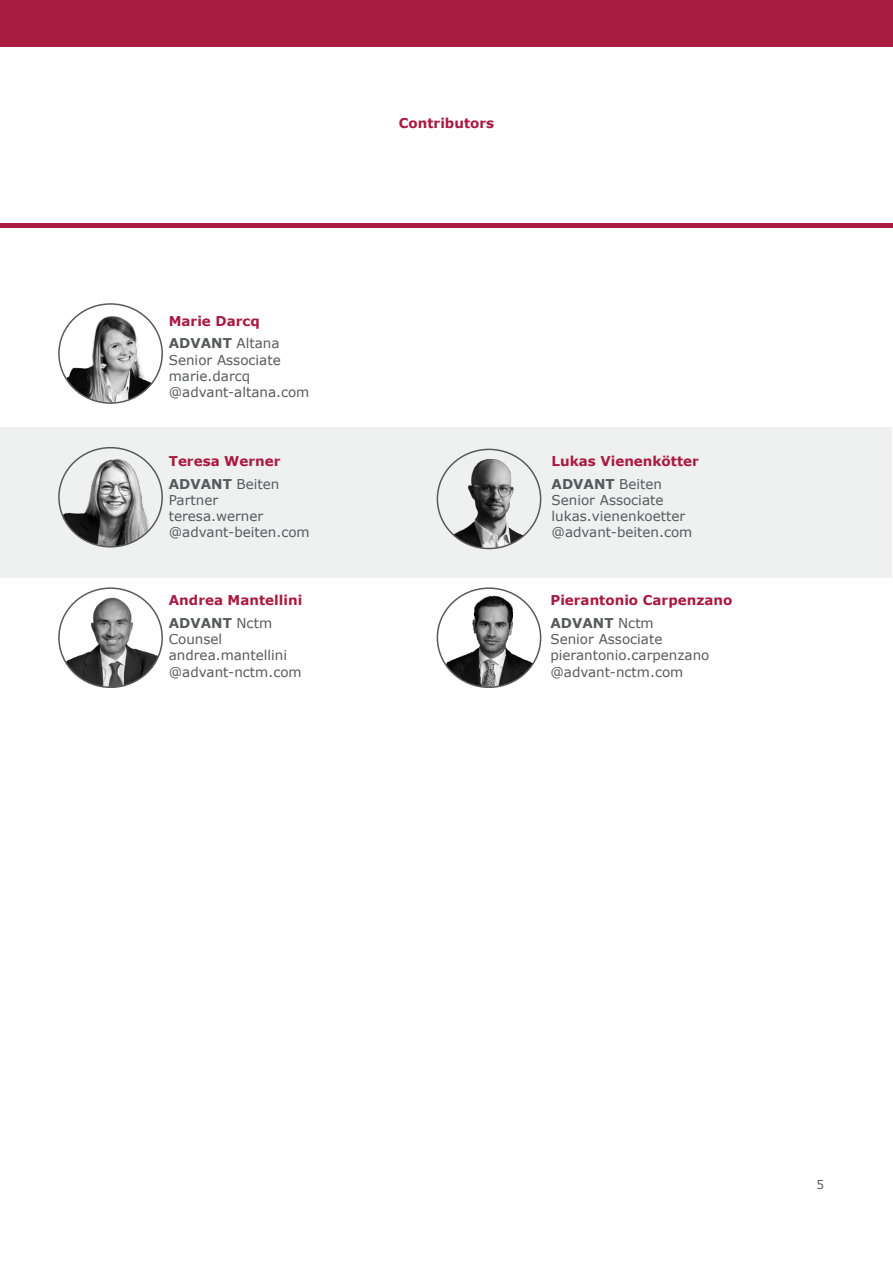
<style>
.page{position:relative;width:893px;height:1263px;background:#fff}
.page>*{position:absolute;margin:0;border:0;box-sizing:border-box;transform-origin:0 0}
.t1{font:13.5px/16.2px "Verdana";color:#58595d}
._57_Hedaer_Titillium_Web{font:700 13.5px/22.5px "Verdana";color:#a91a41}
._57_Hedaer_Titillium_Web-2{font:700 13.5px "Verdana";color:#58595d}
.t2{font:12px "Verdana";color:#58595d}
.s1{font-weight:400}
.s2{color:#58595d}
.s3{font-weight:400;color:#58595d}
</style>
<div class="page">
<div style="left:0;top:0;width:893px;height:46px;background:#a91d41"></div>
<div style="left:0;top:426px;width:891px;height:151px;background:#eff0f0"></div>
<img style="left:59px;top:304px;width:103px;height:99px">
<div style="left:58px;top:303px;width:105px;height:101px;border:2px solid #58595d;border-radius:50%"></div>
<img style="left:59px;top:448px;width:103px;height:97px">
<div style="left:58px;top:447px;width:105px;height:101px;border:2px solid #58595d;border-radius:50%"></div>
<img style="left:437px;top:449px;width:104px;height:99px">
<div style="left:437px;top:449px;width:104px;height:100px;border:2px solid #58595d;border-radius:50%"></div>
<img style="left:59px;top:590px;width:103px;height:97px">
<div style="left:58px;top:587px;width:105px;height:101px;border:2px solid #58595d;border-radius:50%"></div>
<img style="left:437px;top:590px;width:104px;height:97px">
<div style="left:437px;top:587px;width:104px;height:101px;border:2px solid #58595d;border-radius:50%"></div>
<div style="left:0;top:223px;width:893px;height:5px;background:#a91d41"></div>
<p class="_57_Hedaer_Titillium_Web" style="left:169px;top:310px;width:93px">Marie Darcq</p>
<p class="_57_Hedaer_Titillium_Web-2" style="left:169px;top:335px;width:112px">ADVANT <span class="s1">Altana</span></p>
<p class="t1" style="left:169px;top:352px;width:113px">Senior Associate</p>
<p class="t1" style="left:169px;top:368px;width:142px">marie.darcq @advant-altana.com</p>
<p class="_57_Hedaer_Titillium_Web" style="left:169px;top:450px;width:113px">Teresa Werner</p>
<p class="_57_Hedaer_Titillium_Web-2" style="left:169px;top:475px;width:112px">ADVANT <span class="s1">Beiten</span></p>
<p class="t1" style="left:169px;top:492px;width:51px">Partner</p>
<p class="t1" style="left:169px;top:508px;width:142px">teresa.werner @advant-beiten.com</p>
<p class="_57_Hedaer_Titillium_Web" style="left:169px;top:589px;width:135px">Andrea Mantellini</p>
<p class="_57_Hedaer_Titillium_Web-2" style="left:169px;top:614px;width:105px">ADVANT <span class="s1">Nctm</span></p>
<p class="t1" style="left:169px;top:631px;width:55px">Counsel</p>
<p class="t1" style="left:169px;top:647px;width:134px">andrea.mantellini @advant-nctm.com</p>
<p class="_57_Hedaer_Titillium_Web" style="left:399px;top:112px;width:97px">Contributors</p>
<p class="_57_Hedaer_Titillium_Web" style="left:551px;top:450px;width:149px">Lukas Vienenkötter<br><span class="s2">ADVANT</span> <span class="s3">Beiten</span></p>
<p class="t1" style="left:551px;top:492px;width:142px">Senior Associate lukas.vienenkoetter @advant-beiten.com</p>
<p class="_57_Hedaer_Titillium_Web" style="left:550px;top:589px;width:183px">Pierantonio Carpenzano</p>
<p class="_57_Hedaer_Titillium_Web-2" style="left:550px;top:614px;width:105px">ADVANT <span class="s1">Nctm</span></p>
<p class="t1" style="left:550px;top:631px;width:113px">Senior Associate</p>
<p class="t1" style="left:550px;top:647px;width:160px">pierantonio.carpenzano @advant-nctm.com</p>
<p class="t2" style="left:816px;top:1177px;width:9px">5</p>
</div>
